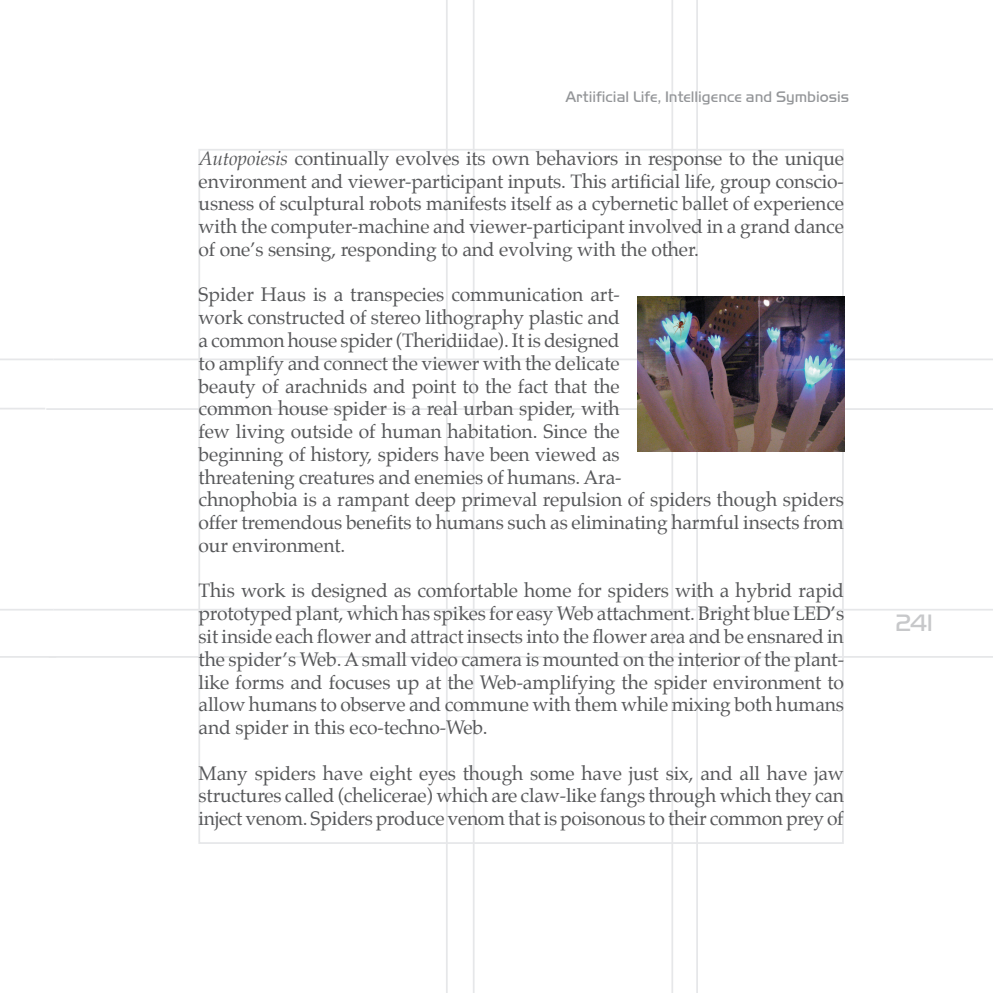
<style>
.page{position:relative;width:993px;height:993px;background:#fff}
.page>*{position:absolute;margin:0;border:0;box-sizing:border-box;transform-origin:0 0}
.t1{font:24.5px "Handel Got D Ligh";color:#c7c8ca}
.t2{font:19.25px/22.8px "Palatino";letter-spacing:-.01em;color:#57585a;text-align:justify}
.t3{font:15.75px "Handel Got D Ligh";color:#939598}
.s1{font-style:italic}
</style>
<div class="page">
<hr style="left:446px;top:0;width:1px;height:992px;background:#e6e7e9">
<hr style="left:472px;top:0;width:2px;height:992px;background:#e6e7e9">
<hr style="left:671px;top:0;width:2px;height:992px;background:#e6e7e9">
<hr style="left:696px;top:0;width:1px;height:992px;background:#e6e7e9">
<hr style="left:0;top:608px;width:54px;height:2px;background:#e6e7e9">
<hr style="left:0;top:655px;width:56px;height:2px;background:#e6e7e9">
<hr style="left:54px;top:358px;width:938px;height:2px;background:#e6e7e9">
<hr style="left:46px;top:408px;width:946px;height:2px;background:#e6e7e9">
<hr style="left:54px;top:608px;width:938px;height:2px;background:#e6e7e9">
<hr style="left:49px;top:655px;width:943px;height:2px;background:#e6e7e9">
<hr style="left:0;top:358px;width:54px;height:2px;background:#e6e7e9">
<hr style="left:0;top:407px;width:45px;height:2px;background:#e6e7e9">
<img style="left:637px;top:296px;width:206px;height:155px">
<p class="t3" style="left:565px;top:88px;width:285px">Artiificial Life, Intelligence and Symbiosis</p>
<p class="t2" style="left:198px;top:147px;width:646px"><span class="s1">Autopoiesis</span> continually evolves its own behaviors in response to the unique environment and viewer-participant inputs. This artificial life, group conscio&shy;usness of sculptural robots manifests itself as a cybernetic ballet of experience with the computer-machine and viewer-participant involved in a grand dance of one’s sensing, responding to and evolving with the other.</p>
<p class="t2" style="left:198px;top:283px;width:646px;text-align:left">Spider Haus is a transpecies communication art-<br>work constructed of stereo lithography plastic and<br>a common house spider (Theridiidae). It is designed<br>to amplify and connect the viewer with the delicate<br>beauty of arachnids and point to the fact that the<br>common house spider is a real urban spider, with<br>few living outside of human habitation. Since the<br>beginning of history, spiders have been viewed as<br>threatening creatures and enemies of humans. Ara-<br>chnophobia is a rampant deep primeval repulsion of spiders though spiders offer tremendous benefits to humans such as eliminating harmful insects from our environment.</p>
<p class="t2" style="left:198px;top:579px;width:647px">This work is designed as comfortable home for spiders with a hybrid rapid prototyped plant, which has spikes for easy Web attachment. Bright blue LED’s sit inside each flower and attract insects into the flower area and be ensnared in the spider’s Web. A small video camera is mounted on the interior of the plant&shy;like forms and focuses up at the Web-amplifying the spider environment to allow humans to observe and commune with them while mixing both humans and spider in this eco-techno-Web.</p>
<p class="t2" style="left:198px;top:761px;width:646px">Many spiders have eight eyes though some have just six, and all have jaw structures called (chelicerae) which are claw-like fangs through which they can inject venom. Spiders produce venom that is poisonous to their common prey of</p>
<p class="t1" style="left:895px;top:608px;width:39px">241</p>
</div>
